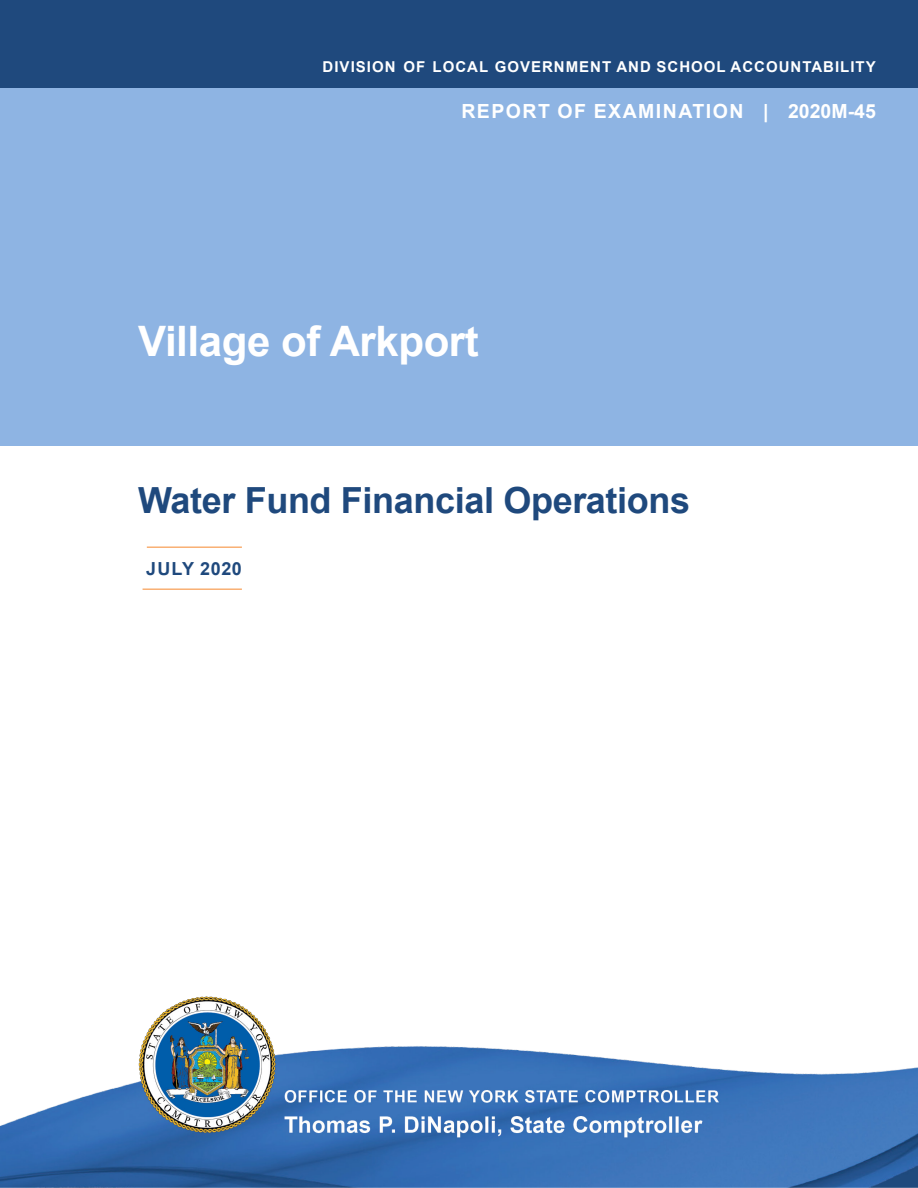
<style>
.page{position:relative;width:918px;height:1188px;background:#fff}
.page>*{position:absolute;margin:0;border:0;box-sizing:border-box;transform-origin:0 0}
.t1{font:700 42px "Arial";letter-spacing:-.01em;color:#fff}
.t2{font:700 36px "Arial";letter-spacing:-.01em;color:#1f497d}
.t3{font:700 19.5px "Arial";letter-spacing:.075em;color:#fff}
.Sidebar_Text{font:700 18px "Arial";letter-spacing:.03em;color:#1f497d}
.t4{font:700 15px "Arial";letter-spacing:.065em;color:#fff}
</style>
<div class="page">
<div style="left:0;top:0;width:918px;height:446px;background:#8eb4e3"></div>
<div style="left:0;top:0;width:918px;height:88px;background:#1f497d"></div>
<hr style="left:147px;top:546px;width:95px;height:2px;background:#f9b074">
<hr style="left:143px;top:588px;width:99px;height:2px;background:#f9b074">
<img style="left:0;top:996px;width:918px;height:192px">
<p class="t4" style="left:323px;top:56px;width:555px">DIVISION OF LOCAL GOVERNMENT AND SCHOOL ACCOUNTABILITY</p>
<p class="t3" style="left:461px;top:97px;width:416px">REPORT OF EXAMINATION | 2020M-45</p>
<p class="t1" style="left:138px;top:311px;width:342px">Village of Arkport</p>
<p class="t2" style="left:138px;top:475px;width:553px">Water Fund Financial Operations</p>
<p class="Sidebar_Text" style="left:146px;top:556px;width:97px">JULY 2020</p>
</div>
